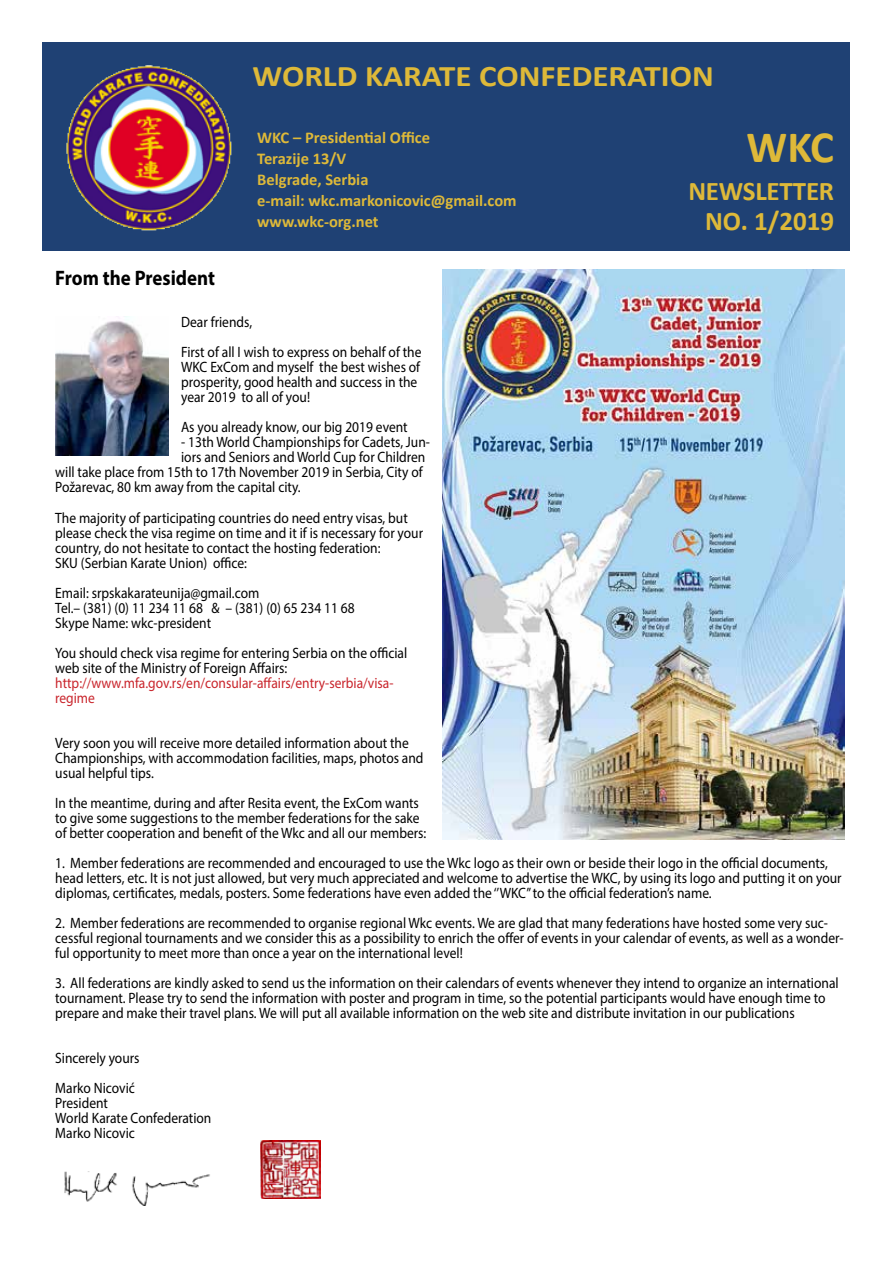
<style>
.page{position:relative;width:893px;height:1263px;background:#fff}
.page>*{position:absolute;margin:0;border:0;box-sizing:border-box;transform-origin:0 0}
.t1{font:700 45px "Calibri";color:#deb939}
.t2{font:700 30px "Calibri";color:#deb939;scale:1.1 1}
.t3{font:700 27px/29.7px "Calibri";letter-spacing:-.01em;color:#deb939;text-align:right}
.t4{font:700 21px "Myriad Pro";color:#000;scale:.9 1}
.t5{font:700 16.5px/21px "Calibri";color:#deb939}
.t6{font:15px/15px "Myriad Pro";color:#000;scale:.9 1}
.t7{font:15px/15px "Myriad Pro";color:#c9252c;scale:.9 1}
</style>
<div class="page">
<div style="left:43px;top:43px;width:807px;height:208px;background:#1f4174"></div>
<img style="left:66px;top:65px;width:166px;height:166px">
<img style="left:442px;top:270px;width:402px;height:569px">
<img style="left:64px;top:1171px;width:146px;height:34px">
<img style="left:55px;top:317px;width:113px;height:138px">
<img style="left:260px;top:1140px;width:60px;height:59px">
<h2 class="t2" style="left:253px;top:55px;width:421px">WORLD KARATE CONFEDERATION</h2>
<p class="t5" style="left:257px;top:127px;width:261px">WKC – Presidential Office<br>Terazije 13/V<br>Belgrade, Serbia<br>e-mail: wkc.markonicovic@gmail.com www.wkc-org.net</p>
<h1 class="t1" style="left:746px;top:116px;width:89px">WKC</h1>
<h3 class="t3" style="left:688px;top:176px;width:147px">NEWSLETTER<br>NO. 1/2019</h3>
<h3 class="t4" style="left:55px;top:265px;width:179px">From the President</h3>
<p class="t6" style="left:181px;top:307px;width:269px;line-height:30px">Dear friends,<br>First of all I wish to express on behalf of the</p>
<p class="t6" style="left:181px;top:360px;width:267px">WKC ExCom and myself the best wishes of prosperity, good health and success in the year 2019 to all of you!</p>
<p class="t6" style="left:181px;top:420px;width:253px">As you already know, our big 2019 event</p>
<p class="t6" style="left:181px;top:435px;width:278px">- 13th World Championships for Cadets, Jun-</p>
<p class="t6" style="left:181px;top:450px;width:273px">iors and Seniors and World Cup for Children</p>
<p class="t6" style="left:55px;top:465px;width:410px">will take place from 15th to 17th November 2019 in Serbia, City of</p>
<p class="t6" style="left:55px;top:480px;width:274px">Požarevac, 80 km away from the capital city.</p>
<p class="t6" style="left:55px;top:510px;width:410px">The majority of participating countries do need entry visas, but please check the visa regime on time and it if is necessary for your country, do not hesitate to contact the hosting federation:<br>SKU (Serbian Karate Union) office:</p>
<p class="t6" style="left:55px;top:585px;width:334px">Email: srpskakarateunija@gmail.com<br>Tel.– (381) (0) 11 234 11 68 &amp; – (381) (0) 65 234 11 68<br>Skype Name: wkc-president</p>
<p class="t6" style="left:55px;top:645px;width:393px">You should check visa regime for entering Serbia on the official web site of the Ministry of Foreign Affairs:</p>
<p class="t7" style="left:55px;top:675px;width:377px">http://www.mfa.gov.rs/en/consular-affairs/entry-serbia/visa&shy;regime</p>
<p class="t6" style="left:55px;top:735px;width:411px">Very soon you will receive more detailed information about the<br>Championships, with accommodation facilities, maps, photos and usual helpful tips.</p>
<p class="t6" style="left:55px;top:795px;width:414px">In the meantime, during and after Resita event, the ExCom wants to give some suggestions to the member federations for the sake of better cooperation and benefit of the Wkc and all our members:</p>
<p class="t6" style="left:55px;top:855px;width:875px">1. Member federations are recommended and encouraged to use the Wkc logo as their own or beside their logo in the official documents, head letters, etc. It is not just allowed, but very much appreciated and welcome to advertise the WKC, by using its logo and putting it on your diplomas, certificates, medals, posters. Some federations have even added the ‘’WKC’’ to the official federation’s name.</p>
<p class="t6" style="left:55px;top:915px;width:877px">2. Member federations are recommended to organise regional Wkc events. We are glad that many federations have hosted some very suc&shy;cessful regional tournaments and we consider this as a possibility to enrich the offer of events in your calendar of events, as well as a wonder&shy;ful opportunity to meet more than once a year on the international level!</p>
<p class="t6" style="left:55px;top:975px;width:872px">3. All federations are kindly asked to send us the information on their calendars of events whenever they intend to organize an international tournament. Please try to send the information with poster and program in time, so the potential participants would have enough time to prepare and make their travel plans. We will put all available information on the web site and distribute invitation in our publications</p>
<p class="t6" style="left:55px;top:1042px;width:95px;line-height:30px">Sincerely yours<br>Marko Nicović</p>
<p class="t6" style="left:55px;top:1095px;width:175px">President<br>World Karate Confederation<br>Marko Nicovic</p>
</div>
